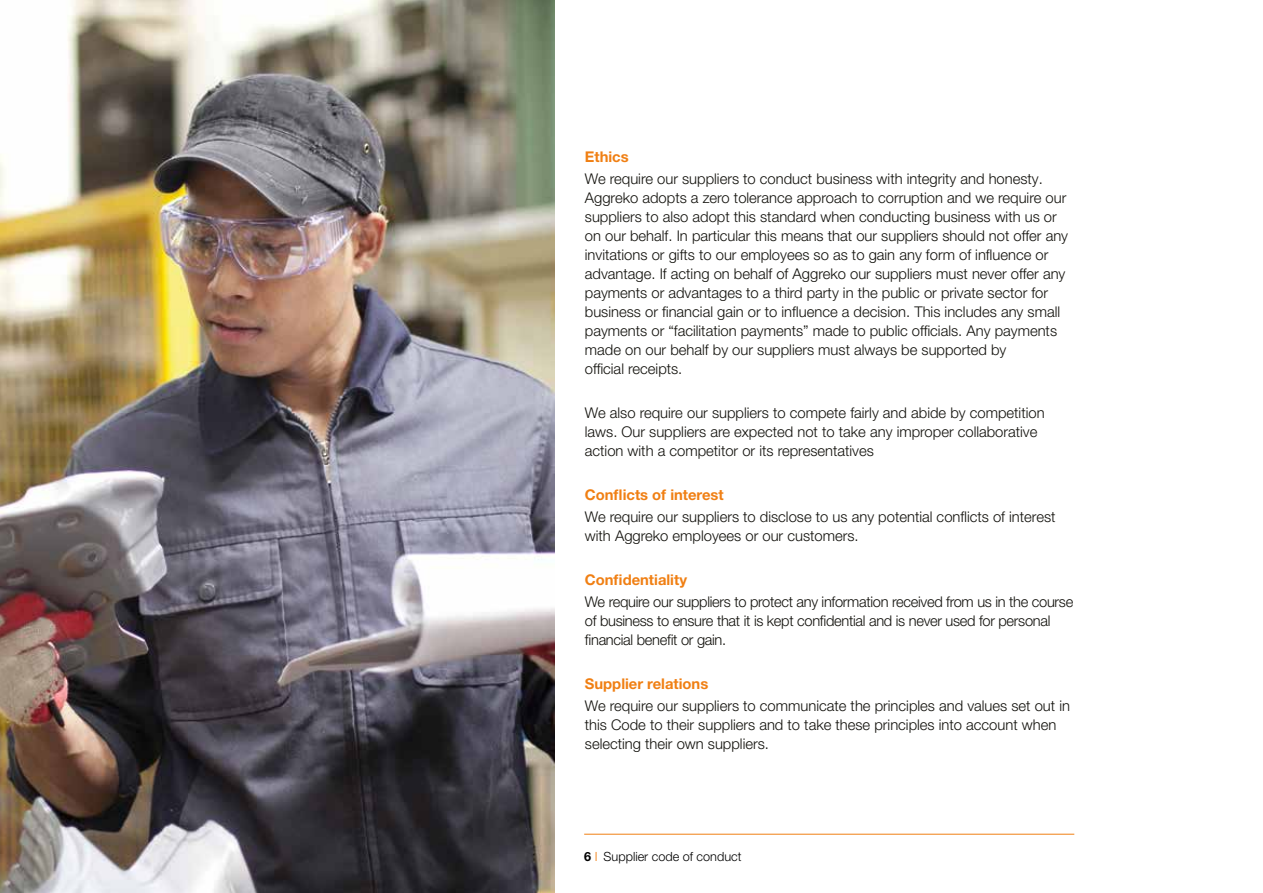
<style>
.page{position:relative;width:1263px;height:893px;background:#fff}
.page>*{position:absolute;margin:0;border:0;box-sizing:border-box;transform-origin:0 0}
.t1{font:300 14.85px/19px "Helvetica Neue LT Pro";color:#12110c}
.t2{font:300 14.85px/19px "Helvetica Neue LT Pro";letter-spacing:-.02em;color:#12110c}
.t3{font:700 14.85px "Helvetica Neue LT Pro";color:#f07f13}
.t4{font:300 12.75px "Helvetica Neue LT Pro";color:#000}
.s1{font-weight:700}
.s2{color:#f07f13}
</style>
<div class="page">
<hr style="left:584px;top:834px;width:490px;height:1px;background:#f07f13">
<img style="left:0;top:0;width:554px;height:893px">
<p class="t3" style="left:585px;top:147px;width:45px">Ethics</p>
<p class="t1" style="left:585px;top:169px;width:485px">We require our suppliers to conduct business with integrity and honesty.<br>Aggreko adopts a zero tolerance approach to corruption and we require our suppliers to also adopt this standard when conducting business with us or on our behalf. In particular this means that our suppliers should not offer any invitations or gifts to our employees so as to gain any form of influence or advantage. If acting on behalf of Aggreko our suppliers must never offer any payments or advantages to a third party in the public or private sector for business or financial gain or to influence a decision. This includes any small payments or “facilitation payments” made to public officials. Any payments made on our behalf by our suppliers must always be supported by<br>official receipts.</p>
<p class="t1" style="left:585px;top:403px;width:461px">We also require our suppliers to compete fairly and abide by competition laws. Our suppliers are expected not to take any improper collaborative action with a competitor or its representatives</p>
<p class="t3" style="left:585px;top:485px;width:140px">Conflicts of interest</p>
<p class="t1" style="left:585px;top:507px;width:472px">We require our suppliers to disclose to us any potential conflicts of interest with Aggreko employees or our customers.</p>
<p class="t3" style="left:585px;top:570px;width:104px">Confidentiality</p>
<p class="t2" style="left:585px;top:592px;width:490px">We require our suppliers to protect any information received from us in the course of business to ensure that it is kept confidential and is never used for personal financial benefit or gain.</p>
<p class="t3" style="left:585px;top:674px;width:125px">Supplier relations</p>
<p class="t1" style="left:585px;top:696px;width:487px">We require our suppliers to communicate the principles and values set out in this Code to their suppliers and to take these principles into account when selecting their own suppliers.</p>
<p class="t4" style="left:584px;top:849px;width:159px"><span class="s1">6</span> <span class="s2">I</span> Supplier code of conduct</p>
</div>
